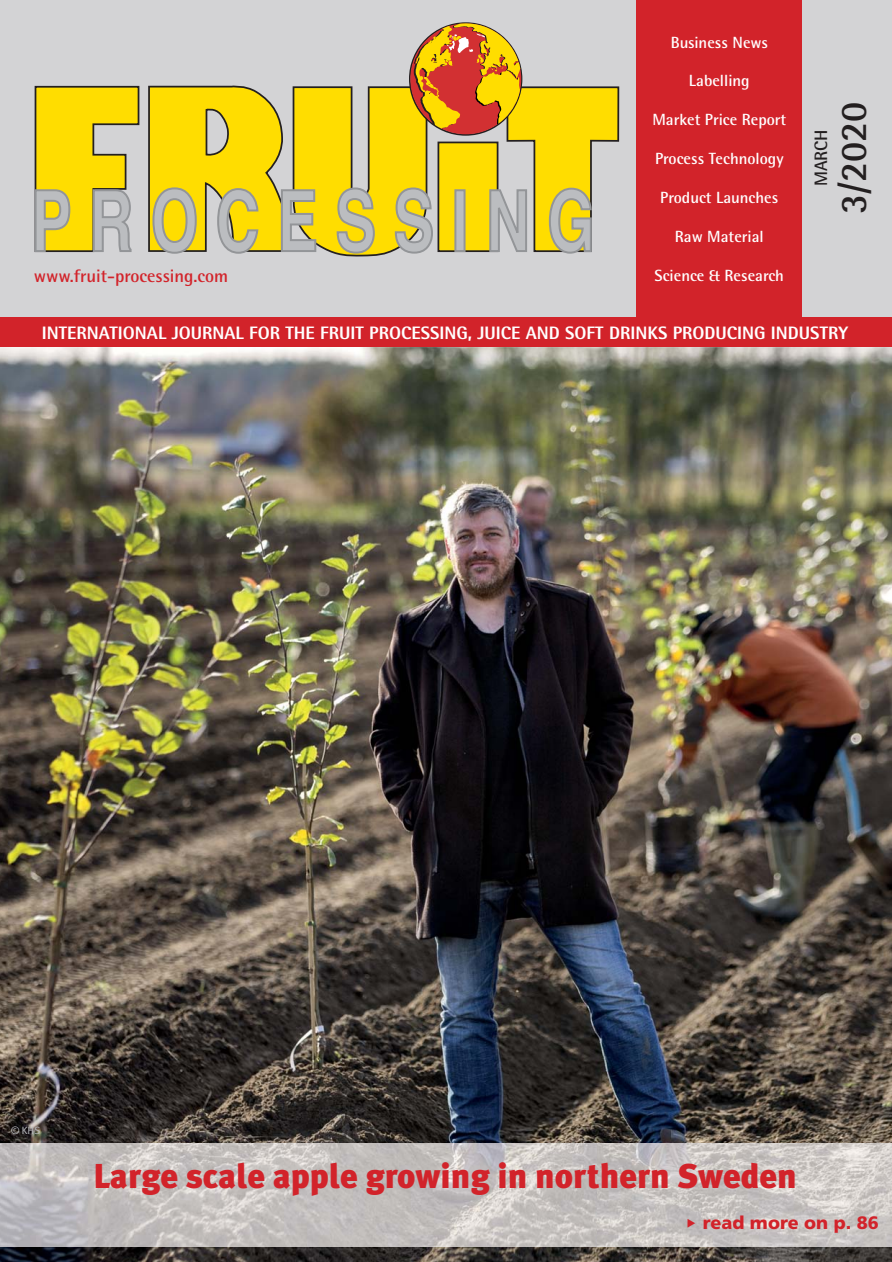
<style>
.page{position:relative;width:892px;height:1262px;background:#fff}
.page>*{position:absolute;margin:0;border:0;box-sizing:border-box;transform-origin:0 0}
.t1{font:700 37.5px "Rotis Semi Sans";color:#231f20}
.t2{font:900 34.5px "Meta Plus";color:#d2232a}
.t3{font:800 18px "Rotis Semi Sans";color:#fff}
.t4{font:700 18px "Rotis Semi Sans";color:#d2232a}
.t5{font:900 18px "Frutiger";color:#d2232a}
.t6{font:700 18px "Rotis Semi Sans";color:#231f20}
.t7{font:700 16.2px "Rotis Semi Sans";color:#fff}
.t8{font:10.5px "Meta Plus Normal";color:#bbbdc0}
</style>
<div class="page">
<img style="left:0;top:347px;width:892px;height:914px">
<div style="left:0;top:0;width:892px;height:317px;background:#d3d3d5"></div>
<svg style="left:34px;top:85px;width:106px;height:168px"></svg>
<svg style="left:148px;top:23px;width:472px;height:234px"></svg>
<div style="left:636px;top:0;width:166px;height:318px;background:#d2232a"></div>
<div style="left:0;top:317px;width:892px;height:30px;background:#d2232a"></div>
<img style="left:0;top:1143px;width:892px;height:103px">
<svg style="left:687px;top:1219px;width:31px;height:10px"></svg>
<p class="t4" style="left:34px;top:269px;width:196px">www.fruit-processing.com</p>
<p class="t7" style="left:670px;top:36px;width:99px">Business News</p>
<p class="t7" style="left:689px;top:75px;width:62px">Labelling</p>
<p class="t7" style="left:652px;top:114px;width:135px">Market Price Report</p>
<p class="t7" style="left:655px;top:153px;width:130px">Process Technology</p>
<p class="t7" style="left:660px;top:191px;width:119px">Product Launches</p>
<p class="t7" style="left:675px;top:230px;width:90px">Raw Material</p>
<p class="t7" style="left:654px;top:269px;width:131px">Science &amp; Research</p>
<p class="t6" style="left:814px;top:186px;width:59px;rotate:-90deg">MARCH</p>
<h1 class="t1" style="left:839px;top:214px;width:113px;rotate:-90deg">3/2020</h1>
<p class="t3" style="left:42px;top:326px;width:807px">INTERNATIONAL JOURNAL FOR THE FRUIT PROCESSING, JUICE AND SOFT DRINKS PRODUCING INDUSTRY</p>
<p class="t8" style="left:11px;top:1126px;width:31px">© KHS</p>
<h2 class="t2" style="left:93px;top:1158px;width:705px">Large scale apple growing in northern Sweden</h2>
<p class="t5" style="left:702px;top:1213px;width:178px">read more on p. 86</p>
</div>
